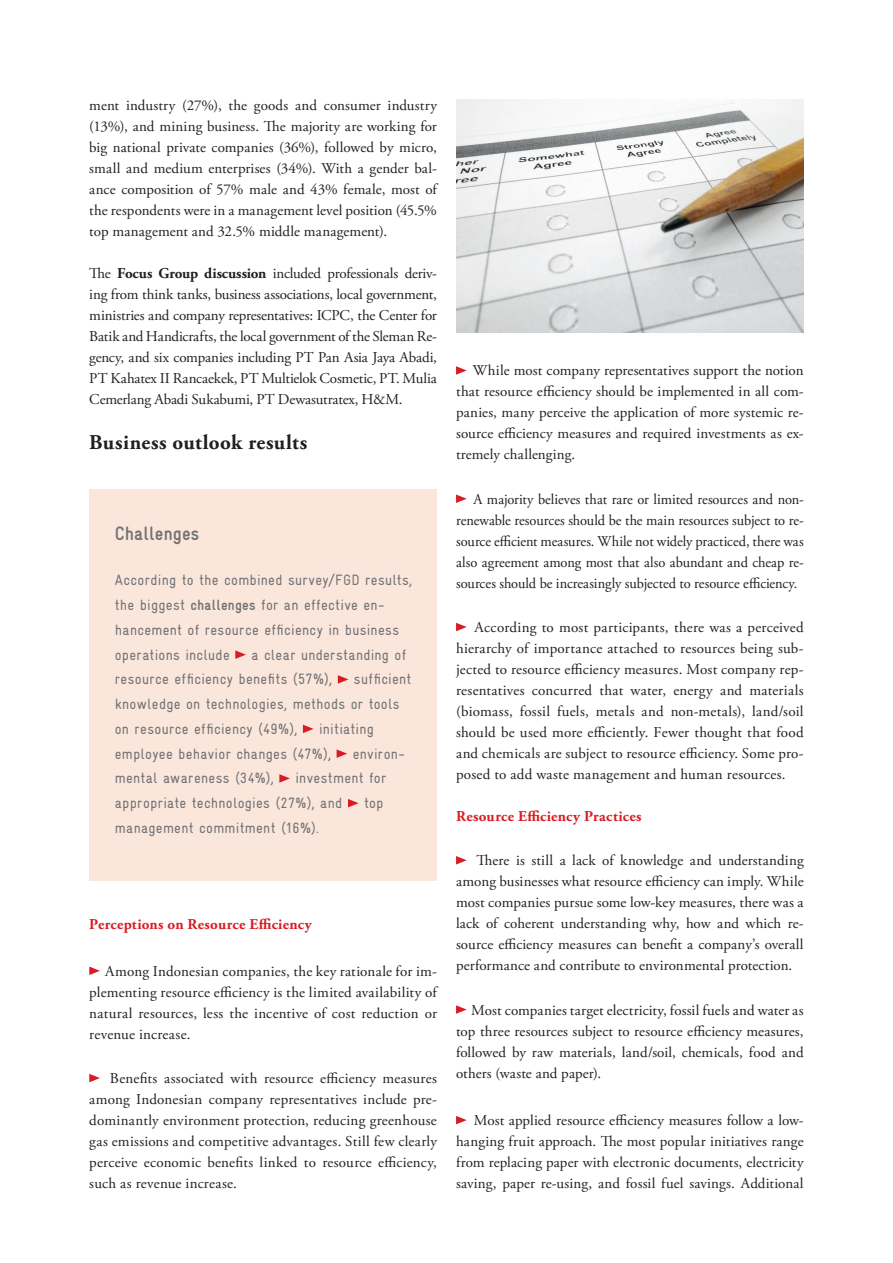
<style>
.page{position:relative;width:893px;height:1263px;background:#fff}
.page>*{position:absolute;margin:0;border:0;box-sizing:border-box;transform-origin:0 0}
.t1{font:700 21px "Adobe Garamond Pro";letter-spacing:.02em;color:#231f20}
.t2{font:700 condensed 19.5px "Gravur";letter-spacing:.01em;color:#717275}
.t3{font:15px/21px "Adobe Garamond Pro";letter-spacing:.01em;color:#231f20;text-align:justify}
.t4{font:condensed 15px/24.8px "Gravur";letter-spacing:.02em;color:#717275}
.t5{font:15px/21px "Adobe Garamond Pro";letter-spacing:.01em;color:#231f20;text-align:justify;scale:.96 1}
.t6{font:700 15px "Adobe Garamond Pro";letter-spacing:.02em;color:#d81c23}
.s1{font-weight:700}
</style>
<div class="page">
<svg style="left:89px;top:966px;width:11px;height:9px"></svg>
<svg style="left:89px;top:1074px;width:11px;height:8px"></svg>
<svg style="left:456px;top:366px;width:11px;height:9px"></svg>
<svg style="left:456px;top:494px;width:11px;height:9px"></svg>
<svg style="left:456px;top:623px;width:11px;height:8px"></svg>
<svg style="left:456px;top:856px;width:11px;height:8px"></svg>
<svg style="left:456px;top:1005px;width:11px;height:9px"></svg>
<svg style="left:456px;top:1116px;width:11px;height:8px"></svg>
<div style="left:89px;top:489px;width:348px;height:391px;background:#fbe6db"></div>
<svg style="left:235px;top:650px;width:11px;height:9px"></svg>
<svg style="left:338px;top:675px;width:10px;height:9px"></svg>
<svg style="left:303px;top:725px;width:11px;height:8px"></svg>
<svg style="left:337px;top:749px;width:10px;height:9px"></svg>
<svg style="left:279px;top:774px;width:11px;height:9px"></svg>
<svg style="left:348px;top:799px;width:11px;height:8px"></svg>
<img style="left:456px;top:100px;width:348px;height:233px">
<p class="t3" style="left:89px;top:95px;width:349px">ment industry (27%), the goods and consumer industry (13%), and mining business. The majority are working for big national private companies (36%), followed by micro, small and medium enterprises (34%). With a gender bal&shy;ance composition of 57% male and 43% female, most of the respondents were in a management level position (45.5% top management and 32.5% middle management).</p>
<p class="t3" style="left:89px;top:263px;width:349px">The <span class="s1">Focus Group discussion</span> included professionals deriv&shy;ing from think tanks, business associations, local government, ministries and company representatives: ICPC, the Center for Batik and Handicrafts, the local government of the Sleman Re&shy;gency, and six companies including PT Pan Asia Jaya Abadi, PT Kahatex II Rancaekek, PT Multielok Cosmetic, PT. Mulia Cemerlang Abadi Sukabumi, PT Dewasutratex, H&amp;M.</p>
<h1 class="t1" style="left:89px;top:430px;width:220px">Business outlook results</h1>
<h2 class="t2" style="left:115px;top:522px;width:86px">Challenges</h2>
<p class="t4" style="left:115px;top:568px;width:299px">According to the combined survey/FGD results, the biggest <span class="s1">challenges</span> for an effective en&shy;hancement of resource efficiency in business operations include</p>
<p class="t4" style="left:115px;top:642px;width:293px;text-indent:137px">a clear understanding of resource efficiency benefits (57%),</p>
<p class="t4" style="left:115px;top:667px;width:298px;text-indent:239px">sufficient knowledge on technologies, methods or tools on resource efficiency (49%),</p>
<p class="t4" style="left:115px;top:716px;width:261px;text-indent:204px">initiating employee behavior changes (47%),</p>
<p class="t4" style="left:353px;top:741px;width:54px">environ-</p>
<p class="t4" style="left:115px;top:766px;width:161px">mental awareness (34%),</p>
<p class="t4" style="left:115px;top:766px;width:273px;text-indent:181px">investment for appropriate technologies (27%), and</p>
<p class="t4" style="left:364px;top:791px;width:21px">top</p>
<p class="t4" style="left:115px;top:815px;width:206px">management commitment (16%).</p>
<p class="t6" style="left:89px;top:915px;width:224px">Perceptions on Resource Efficiency</p>
<p class="t3" style="left:89px;top:961px;width:349px;text-indent:16px">Among Indonesian companies, the key rationale for im&shy;plementing resource efficiency is the limited availability of natural resources, less the incentive of cost reduction or revenue increase.</p>
<p class="t3" style="left:89px;top:1068px;width:349px;text-indent:21px">Benefits associated with resource efficiency measures among Indonesian company representatives include pre&shy;dominantly environment protection, reducing greenhouse gas emissions and competitive advantages. Still few clearly perceive economic benefits linked to resource efficiency, such as revenue increase.</p>
<p class="t3" style="left:456px;top:361px;width:349px;text-indent:17px">While most company representatives support the notion that resource efficiency should be implemented in all com&shy;panies, many perceive the application of more systemic re&shy;source efficiency measures and required investments as ex&shy;tremely challenging.</p>
<p class="t5" style="left:456px;top:489px;width:364px;text-indent:17px">A majority believes that rare or limited resources and non&shy;renewable resources should be the main resources subject to re&shy;source efficient measures. While not widely practiced, there was also agreement among most that also abundant and cheap re&shy;sources should be increasingly subjected to resource efficiency.</p>
<p class="t3" style="left:456px;top:617px;width:349px;text-indent:19px">According to most participants, there was a perceived hierarchy of importance attached to resources being sub&shy;jected to resource efficiency measures. Most company rep&shy;resentatives concurred that water, energy and materials (biomass, fossil fuels, metals and non-metals), land/soil should be used more efficiently. Fewer thought that food and chemicals are subject to resource efficiency. Some pro&shy;posed to add waste management and human resources.</p>
<p class="t6" style="left:456px;top:807px;width:187px">Resource Efficiency Practices</p>
<p class="t3" style="left:456px;top:850px;width:349px;text-indent:21px">There is still a lack of knowledge and understanding among businesses what resource efficiency can imply. While most companies pursue some low-key measures, there was a lack of coherent understanding why, how and which re&shy;source efficiency measures can benefit a company’s overall performance and contribute to environmental protection.</p>
<p class="t3" style="left:456px;top:1000px;width:349px;text-indent:15px">Most companies target electricity, fossil fuels and water as top three resources subject to resource efficiency measures, followed by raw materials, land/soil, chemicals, food and others (waste and paper).</p>
<p class="t3" style="left:456px;top:1110px;width:349px;text-indent:18px">Most applied resource efficiency measures follow a low&shy;hanging fruit approach. The most popular initiatives range from replacing paper with electronic documents, electricity saving, paper re-using, and fossil fuel savings. Additional</p>
</div>
